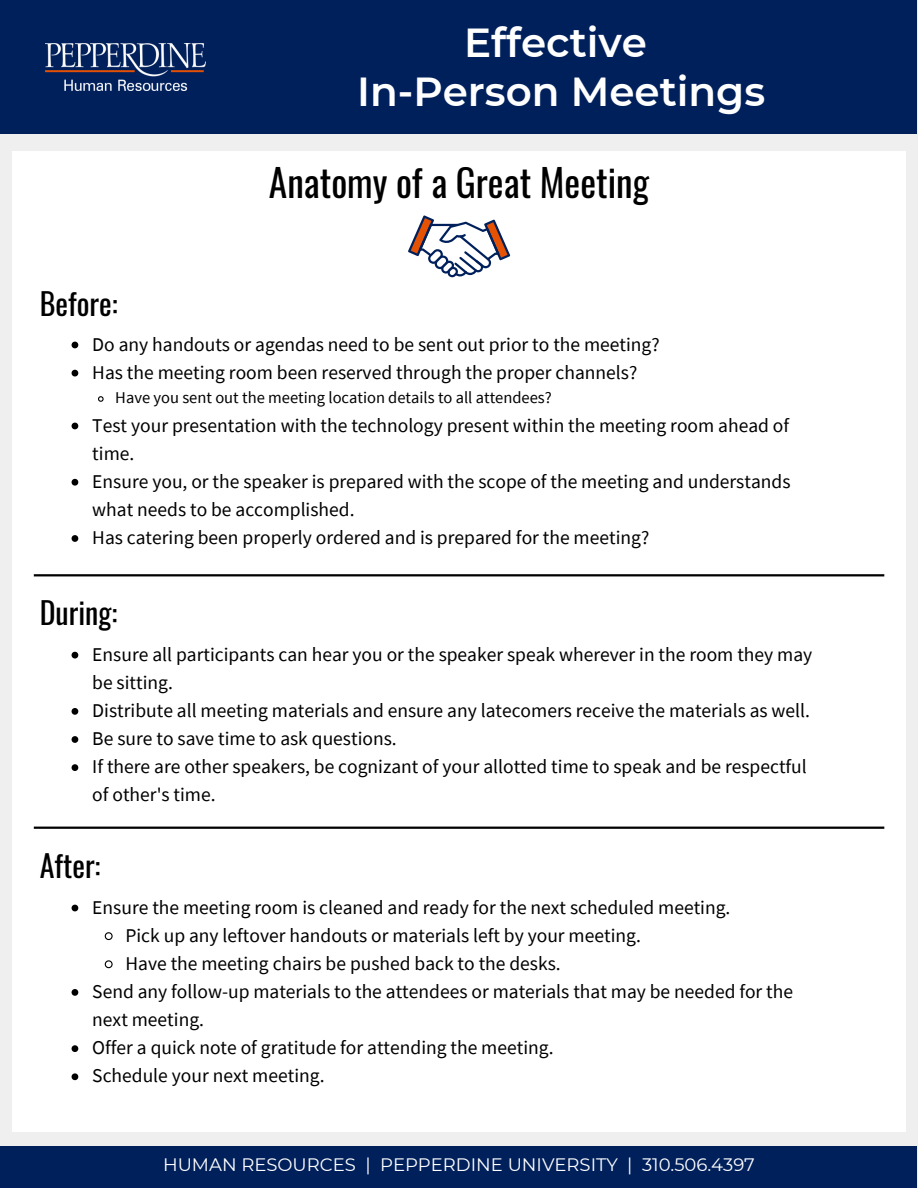
<style>
.page{position:relative;width:918px;height:1188px;background:#efefef}
.page>*{position:absolute;margin:0;border:0;box-sizing:border-box;transform-origin:0 0}
.t1{font:600 40.5px/48.9px "Montserrat";color:#fff;text-align:center}
.t2{font:37.5px "Oswald";color:#000}
.t3{font:30px "Oswald";color:#000}
.t4{font:19.5px/28.2px "Source Sans Pro";color:#000}
.t5{font:18px "Montserrat";color:#fff}
.t6{font:16.5px "Source Sans Pro";color:#000}
</style>
<div class="page">
<div style="left:0;top:0;width:917px;height:133px;background:#00205c"></div>
<div style="left:0;top:1147px;width:917px;height:41px;background:#00205c"></div>
<img style="left:46px;top:43px;width:159px;height:47px">
<div style="left:12px;top:152px;width:894px;height:980px;background:#fff"></div>
<svg style="left:408px;top:215px;width:102px;height:62px"></svg>
<svg style="left:72px;top:342px;width:6px;height:6px"></svg>
<svg style="left:72px;top:370px;width:6px;height:6px"></svg>
<svg style="left:98px;top:396px;width:6px;height:6px"></svg>
<svg style="left:72px;top:423px;width:6px;height:6px"></svg>
<svg style="left:72px;top:479px;width:6px;height:7px"></svg>
<svg style="left:72px;top:535px;width:6px;height:7px"></svg>
<hr style="left:34px;top:574px;width:850px;height:2px;background:#000">
<hr style="left:34px;top:827px;width:850px;height:2px;background:#000">
<svg style="left:72px;top:652px;width:6px;height:7px"></svg>
<svg style="left:72px;top:708px;width:6px;height:7px"></svg>
<svg style="left:72px;top:736px;width:6px;height:7px"></svg>
<svg style="left:72px;top:764px;width:6px;height:7px"></svg>
<svg style="left:72px;top:905px;width:6px;height:6px"></svg>
<svg style="left:104px;top:932px;width:9px;height:9px"></svg>
<svg style="left:104px;top:960px;width:9px;height:9px"></svg>
<svg style="left:72px;top:989px;width:6px;height:7px"></svg>
<svg style="left:72px;top:1045px;width:6px;height:7px"></svg>
<svg style="left:72px;top:1073px;width:6px;height:7px"></svg>
<h1 class="t1" style="left:357px;top:18px;width:409px">Effective<br>In-Person Meetings</h1>
<h2 class="t2" style="left:269px;top:153px;width:382px">Anatomy of a Great Meeting</h2>
<h3 class="t3" style="left:40px;top:280px;width:79px">Before:</h3>
<p class="t4" style="left:92px;top:330px;width:569px">Do any handouts or agendas need to be sent out prior to the meeting?<br>Has the meeting room been reserved through the proper channels?</p>
<p class="t6" style="left:115px;top:387px;width:438px">Have you sent out the meeting location details to all attendees?</p>
<p class="t4" style="left:92px;top:411px;width:700px">Test your presentation with the technology present within the meeting room ahead of time.<br>Ensure you, or the speaker is prepared with the scope of the meeting and understands what needs to be accomplished.<br>Has catering been properly ordered and is prepared for the meeting?</p>
<h3 class="t3" style="left:40px;top:590px;width:79px">During:</h3>
<p class="t4" style="left:92px;top:640px;width:722px">Ensure all participants can hear you or the speaker speak wherever in the room they may be sitting.<br>Distribute all meeting materials and ensure any latecomers receive the materials as well.<br>Be sure to save time to ask questions.<br>If there are other speakers, be cognizant of your allotted time to speak and be respectful of other's time.</p>
<h3 class="t3" style="left:40px;top:843px;width:62px">After:</h3>
<p class="t4" style="left:92px;top:893px;width:640px">Ensure the meeting room is cleaned and ready for the next scheduled meeting.</p>
<p class="t4" style="left:125px;top:921px;width:517px">Pick up any leftover handouts or materials left by your meeting.</p>
<p class="t4" style="left:125px;top:949px;width:437px">Have the meeting chairs be pushed back to the desks.</p>
<p class="t4" style="left:92px;top:977px;width:702px">Send any follow-up materials to the attendees or materials that may be needed for the</p>
<p class="t4" style="left:92px;top:1005px;width:113px">next meeting.</p>
<p class="t4" style="left:92px;top:1033px;width:463px">Offer a quick note of gratitude for attending the meeting.</p>
<p class="t4" style="left:92px;top:1061px;width:234px">Schedule your next meeting.</p>
<p class="t5" style="left:163px;top:1153px;width:593px">HUMAN RESOURCES | PEPPERDINE UNIVERSITY | 310.506.4397</p>
</div>
